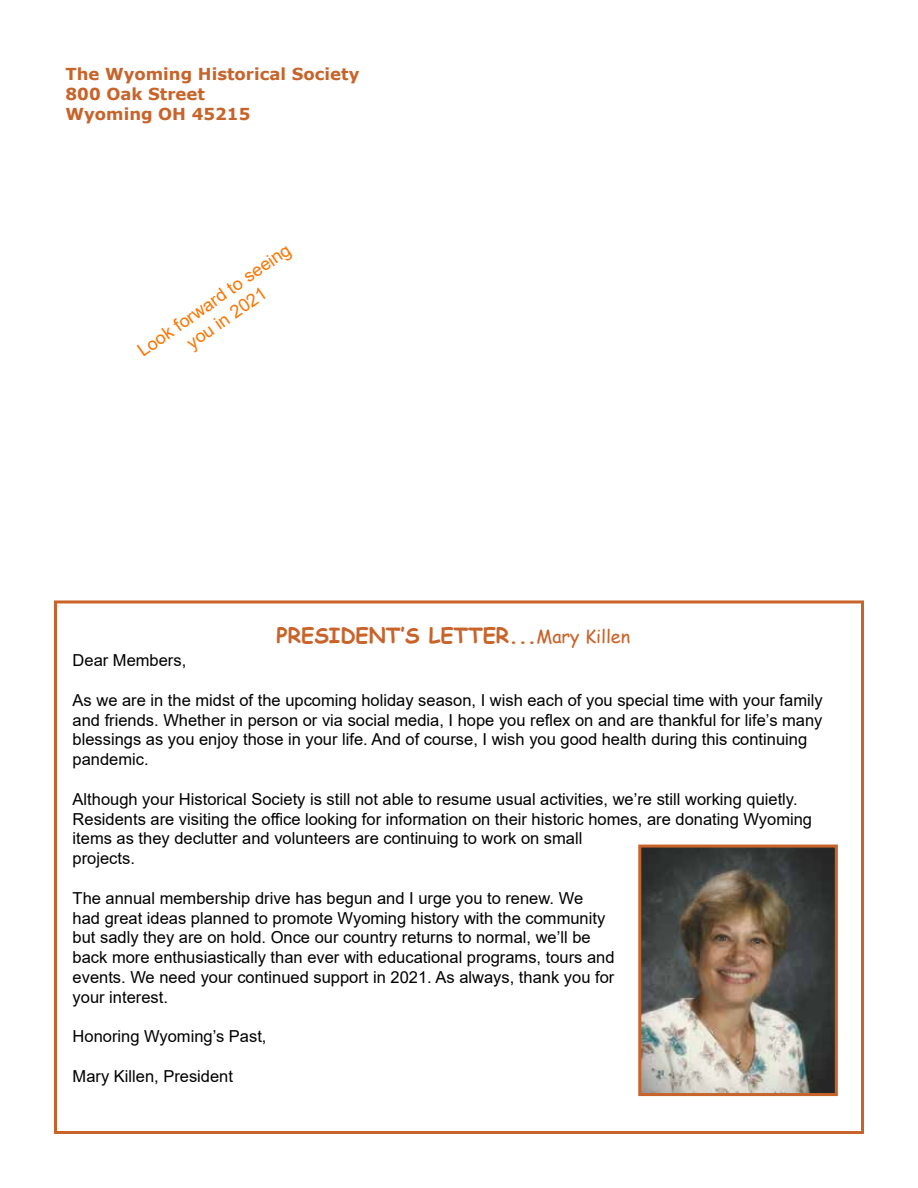
<style>
.page{position:relative;width:918px;height:1188px;background:#fff}
.page>*{position:absolute;margin:0;border:0;box-sizing:border-box;transform-origin:0 0}
.t1{font:700 21px "Comic Sans MS";color:#c8632a}
.t2{font:18px/21.6px "Arial";color:#fd7500;text-align:center}
.t3{font:16.5px/19.8px "Arial";color:#000}
.t4{font:700 16.5px/19.8px "Verdana";color:#c8632a}
.s1{font-weight:400;font-size:18px}
</style>
<div class="page">
<img style="left:642px;top:849px;width:192px;height:243px">
<div style="left:638px;top:845px;width:200px;height:251px;border:3px solid #c8632a"></div>
<div style="left:54px;top:600px;width:810px;height:534px;border:3px solid #c8632a"></div>
<p class="t4" style="left:66px;top:64px;width:295px">The Wyoming Historical Society<br>800 Oak Street<br>Wyoming OH 45215</p>
<p class="t2" style="left:133px;top:343px;width:184px;rotate:-35deg">Look forward to seeing you in 2021</p>
<p class="t1" style="left:277px;top:620px;width:355px">PRESIDENT’S LETTER...<span class="s1">Mary Killen</span></p>
<p class="t3" style="left:73px;top:650px;width:115px">Dear Members,</p>
<p class="t3" style="left:73px;top:690px;width:752px">As we are in the midst of the upcoming holiday season, I wish each of you special time with your family and friends. Whether in person or via social media, I hope you reflex on and are thankful for life’s many blessings as you enjoy those in your life. And of course, I wish you good health during this continuing pandemic.</p>
<p class="t3" style="left:73px;top:789px;width:741px">Although your Historical Society is still not able to resume usual activities, we’re still working quietly.<br>Residents are visiting the office looking for information on their historic homes, are donating Wyoming items as they declutter and volunteers are continuing to work on small<br>projects.</p>
<p class="t3" style="left:73px;top:888px;width:543px">The annual membership drive has begun and I urge you to renew. We had great ideas planned to promote Wyoming history with the community but sadly they are on hold. Once our country returns to normal, we’ll be back more enthusiastically than ever with educational programs, tours and events. We need your continued support in 2021. As always, thank you for your interest.</p>
<p class="t3" style="left:73px;top:1027px;width:195px">Honoring Wyoming’s Past,</p>
<p class="t3" style="left:73px;top:1066px;width:162px">Mary Killen, President</p>
</div>
